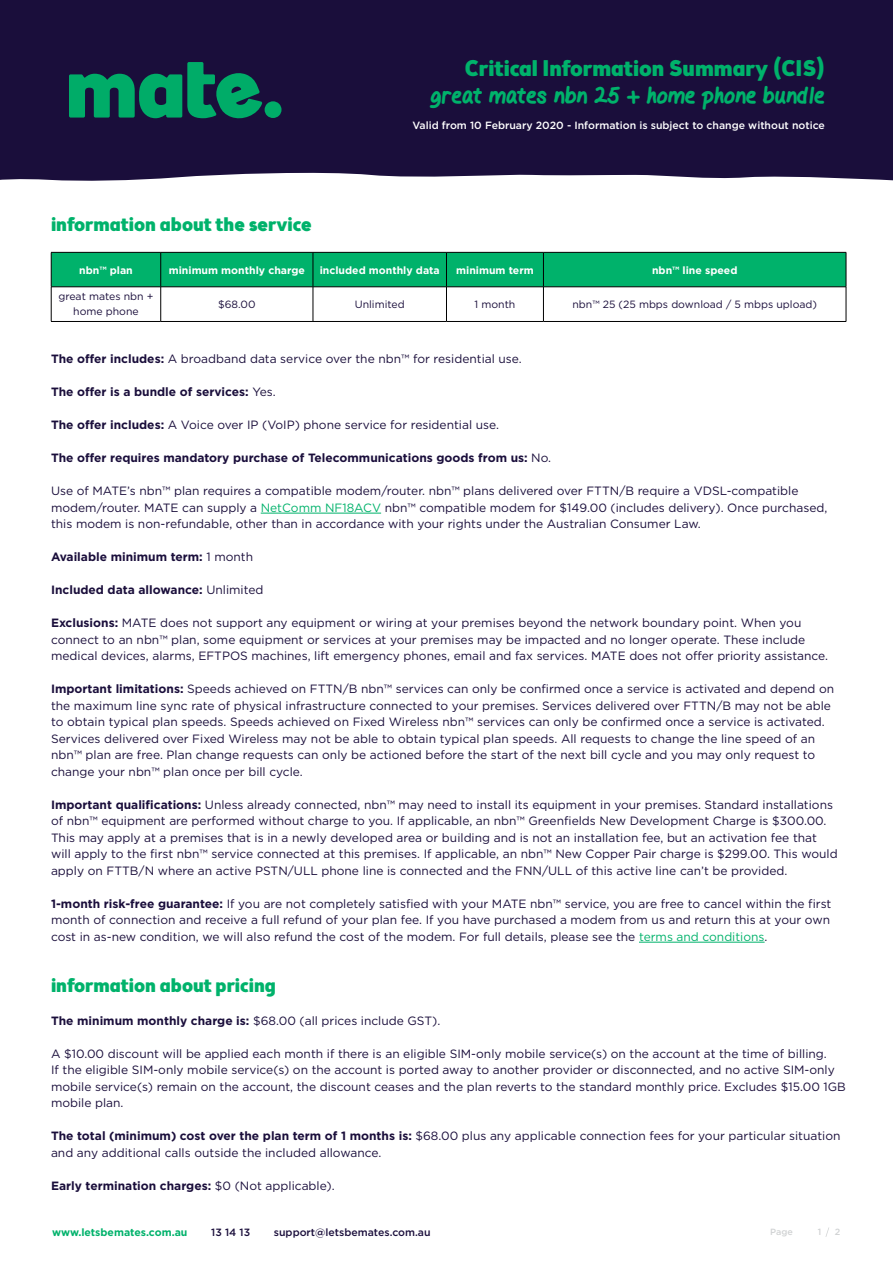
<style>
.page{position:relative;width:893px;height:1263px;background:#fff}
.page>*{position:absolute;margin:0;border:0;box-sizing:border-box;transform-origin:0 0}
.t1{font:900 22.5px "Brooklyn Samuels Five";color:#00b26b}
.t2{font:800 22.5px "Gel Pen";color:#00b26b}
.t3{font:900 19.5px "Brooklyn Samuels Five";color:#00b26b}
.t4{font:12px/16.5px "Gotham";color:#1a0e3b}
.t5{font:700 12px "Gotham";color:#1a0e3b}
.t6{font:10.5px/15px "Gotham";color:#1a0e3b;text-align:center}
.t7{font:700 10.5px "Gotham";color:#fff}
.t8{font:500 10.5px "Gotham";color:#fff}
.t9{font:500 10.5px "Gotham";color:#1a0e3b}
.t10{font:700 10.5px "Gotham";color:#00b26b}
.t11{font:500 9px "Gotham";color:#d1d3d4}
.s1{font-weight:700}
.s2{font-weight:400}
.s3{color:#00b26b}
</style>
<div class="page">
<div style="left:0;top:0;width:893px;height:181px;background:#1a0e3b"></div>
<svg style="left:69px;top:62px;width:212px;height:57px;background:#0b6353"></svg>
<svg style="left:825px;top:1227px;width:4px;height:10px"></svg>
<hr style="left:261px;top:513px;width:120px;height:1px;background:#00b26b">
<hr style="left:639px;top:942px;width:126px;height:1px;background:#00b26b">
<div style="left:52px;top:253px;width:794px;height:34px;background:#00b26b"></div>
<hr style="left:51px;top:252px;width:110px;height:1px;background:#000">
<hr style="left:51px;top:253px;width:1px;height:34px;background:#000">
<hr style="left:161px;top:252px;width:152px;height:1px;background:#000">
<hr style="left:160px;top:253px;width:1px;height:34px;background:#000">
<hr style="left:313px;top:252px;width:133px;height:1px;background:#000">
<hr style="left:313px;top:253px;width:1px;height:34px;background:#000">
<hr style="left:446px;top:252px;width:97px;height:1px;background:#000">
<hr style="left:446px;top:253px;width:1px;height:34px;background:#000">
<hr style="left:543px;top:252px;width:303px;height:1px;background:#000">
<hr style="left:543px;top:253px;width:1px;height:34px;background:#000">
<hr style="left:846px;top:253px;width:1px;height:34px;background:#000">
<hr style="left:51px;top:287px;width:110px;height:1px;background:#000">
<hr style="left:51px;top:287px;width:1px;height:34px;background:#000">
<hr style="left:161px;top:287px;width:152px;height:1px;background:#000">
<hr style="left:160px;top:287px;width:1px;height:34px;background:#000">
<hr style="left:313px;top:287px;width:133px;height:1px;background:#000">
<hr style="left:313px;top:287px;width:1px;height:34px;background:#000">
<hr style="left:446px;top:287px;width:97px;height:1px;background:#000">
<hr style="left:446px;top:287px;width:1px;height:34px;background:#000">
<hr style="left:543px;top:287px;width:303px;height:1px;background:#000">
<hr style="left:543px;top:287px;width:1px;height:34px;background:#000">
<hr style="left:846px;top:287px;width:1px;height:34px;background:#000">
<hr style="left:51px;top:321px;width:110px;height:1px;background:#000">
<hr style="left:161px;top:321px;width:152px;height:1px;background:#000">
<hr style="left:313px;top:321px;width:133px;height:1px;background:#000">
<hr style="left:446px;top:321px;width:97px;height:1px;background:#000">
<hr style="left:543px;top:321px;width:303px;height:1px;background:#000">
<h2 class="t3" style="left:51px;top:213px;width:262px">information about the service</h2>
<h1 class="t1" style="left:465px;top:55px;width:362px">Critical Information Summary (CIS)</h1>
<h1 class="t2" style="left:431px;top:85px;width:395px">great mates nbn 25 + home phone bundle</h1>
<p class="t8" style="left:412px;top:118px;width:414px">Valid from 10 February 2020 - Information is subject to change without notice</p>
<p class="t7" style="left:79px;top:263px;width:55px">nbn™ plan</p>
<p class="t7" style="left:169px;top:263px;width:138px">minimum monthly charge</p>
<p class="t7" style="left:320px;top:263px;width:122px">included monthly data</p>
<p class="t7" style="left:456px;top:263px;width:79px">minimum term</p>
<p class="t7" style="left:652px;top:263px;width:87px">nbn™ line speed</p>
<p class="t6" style="left:58px;top:289px;width:97px">great mates nbn + home phone</p>
<p class="t6" style="left:218px;top:297px;width:39px">$68.00</p>
<p class="t6" style="left:355px;top:297px;width:51px">Unlimited</p>
<p class="t6" style="left:475px;top:297px;width:42px">1 month</p>
<p class="t6" style="left:572px;top:297px;width:246px">nbn™ 25 (25 mbps download / 5 mbps upload)</p>
<p class="t4" style="left:51px;top:350px;width:472px"><span class="s1">The offer includes:</span> A broadband data service over the nbn™ for residential use.</p>
<p class="t5" style="left:51px;top:384px;width:226px">The offer is a bundle of services: <span class="s2">Yes.</span></p>
<p class="t4" style="left:51px;top:416px;width:450px"><span class="s1">The offer includes:</span> A Voice over IP (VoIP) phone service for residential use.</p>
<p class="t5" style="left:51px;top:450px;width:502px">The offer requires mandatory purchase of Telecommunications goods from us: <span class="s2">No.</span></p>
<p class="t4" style="left:51px;top:482px;width:778px">Use of MATE’s nbn™ plan requires a compatible modem/router. nbn™ plans delivered over FTTN/B require a VDSL-compatible modem/router. MATE can supply a <span class="s3">NetComm NF18ACV</span> nbn™ compatible modem for $149.00 (includes delivery). Once purchased, this modem is non-refundable, other than in accordance with your rights under the Australian Consumer Law.</p>
<p class="t5" style="left:51px;top:549px;width:204px">Available minimum term: <span class="s2">1 month</span></p>
<p class="t5" style="left:51px;top:582px;width:214px">Included data allowance: <span class="s2">Unlimited</span></p>
<p class="t4" style="left:51px;top:614px;width:779px"><span class="s1">Exclusions:</span> MATE does not support any equipment or wiring at your premises beyond the network boundary point. When you connect to an nbn™ plan, some equipment or services at your premises may be impacted and no longer operate. These include medical devices, alarms, EFTPOS machines, lift emergency phones, email and fax services. MATE does not offer priority assistance.</p>
<p class="t4" style="left:51px;top:680px;width:785px"><span class="s1">Important limitations:</span> Speeds achieved on FTTN/B nbn™ services can only be confirmed once a service is activated and depend on the maximum line sync rate of physical infrastructure connected to your premises. Services delivered over FTTN/B may not be able to obtain typical plan speeds. Speeds achieved on Fixed Wireless nbn™ services can only be confirmed once a service is activated.<br>Services delivered over Fixed Wireless may not be able to obtain typical plan speeds. All requests to change the line speed of an nbn™ plan are free. Plan change requests can only be actioned before the start of the next bill cycle and you may only request to change your nbn™ plan once per bill cycle.</p>
<p class="t4" style="left:51px;top:796px;width:788px"><span class="s1">Important qualifications:</span> Unless already connected, nbn™ may need to install its equipment in your premises. Standard installations of nbn™ equipment are performed without charge to you. If applicable, an nbn™ Greenfields New Development Charge is $300.00.<br>This may apply at a premises that is in a newly developed area or building and is not an installation fee, but an activation fee that will apply to the first nbn™ service connected at this premises. If applicable, an nbn™ New Copper Pair charge is $299.00. This would apply on FTTB/N where an active PSTN/ULL phone line is connected and the FNN/ULL of this active line can’t be provided.</p>
<p class="t4" style="left:51px;top:895px;width:782px;text-align:justify"><span class="s1">1-month risk-free guarantee:</span> If you are not completely satisfied with your MATE nbn™ service, you are free to cancel within the first month of connection and receive a full refund of your plan fee. If you have purchased a modem from us and return this at your own cost in as-new condition, we will also refund the cost of the modem. For full details, please see the <span class="s3">terms and conditions</span>.</p>
<h2 class="t3" style="left:51px;top:973px;width:226px">information about pricing</h2>
<p class="t4" style="left:51px;top:1012px;width:391px"><span class="s1">The minimum monthly charge is:</span> $68.00 (all prices include GST).</p>
<p class="t4" style="left:51px;top:1045px;width:796px">A $10.00 discount will be applied each month if there is an eligible SIM-only mobile service(s) on the account at the time of billing.<br>If the eligible SIM-only mobile service(s) on the account is ported away to another provider or disconnected, and no active SIM-only mobile service(s) remain on the account, the discount ceases and the plan reverts to the standard monthly price. Excludes $15.00 1GB mobile plan.</p>
<p class="t4" style="left:51px;top:1127px;width:791px"><span class="s1">The total (minimum) cost over the plan term of 1 months is:</span> $68.00 plus any applicable connection fees for your particular situation and any additional calls outside the included allowance.</p>
<p class="t5" style="left:51px;top:1177px;width:285px">Early termination charges: <span class="s2">$0 (Not applicable).</span></p>
<p class="t10" style="left:52px;top:1225px;width:137px">www.letsbemates.com.au</p>
<p class="t9" style="left:211px;top:1225px;width:40px">13 14 13</p>
<p class="t9" style="left:274px;top:1225px;width:158px">support@letsbemates.com.au</p>
<p class="t11" style="left:770px;top:1225px;width:24px">Page</p>
<p class="t11" style="left:818px;top:1225px;width:5px">1</p>
<p class="t11" style="left:835px;top:1225px;width:7px">2</p>
</div>
